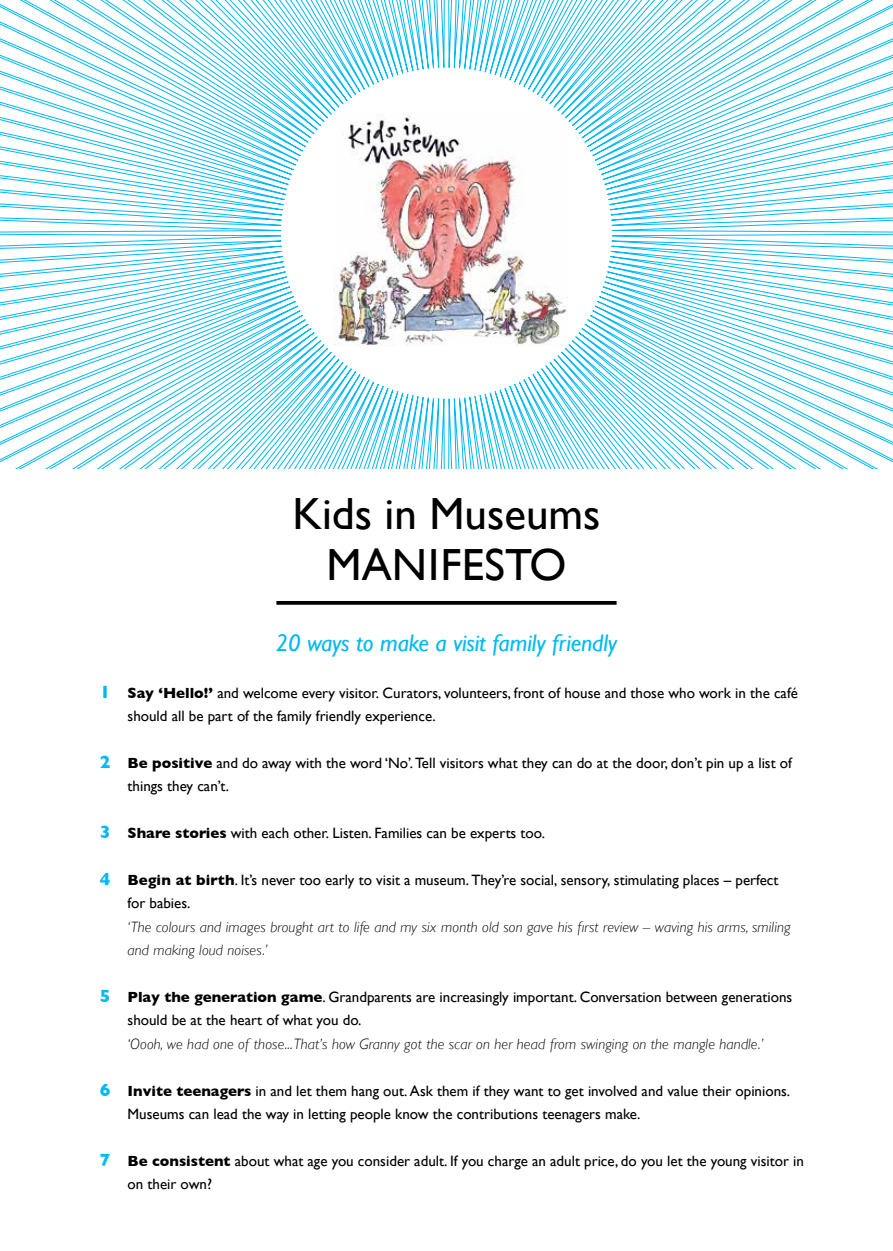
<style>
.page{position:relative;width:893px;height:1251px;background:#fff}
.page>*{position:absolute;margin:0;border:0;box-sizing:border-box;transform-origin:0 0}
.t1{font:45px/51px "Gill Sans";color:#000}
.t2{font:italic 24px "Gill Sans";letter-spacing:-.005em;color:#00b9f3}
.t3{font:700 18px "Gill Sans";color:#00b9f3}
.t4{font:15px/23.4px "Gill Sans";color:#000}
.t5{font:italic 300 15px/23.4px "Gill Sans";letter-spacing:.01em;color:#000}
.s1{font-weight:700}
</style>
<div class="page">
<hr style="left:276px;top:601px;width:341px;height:3px;background:#000">
<svg style="left:0;top:0;width:893px;height:468px"></svg>
<h1 class="t1" style="left:327px;top:487px;width:275px;text-indent:-34px">Kids in Museums manif</h1>
<h1 class="t1" style="left:462px;top:538px;width:106px">esto</h1>
<p class="t3" style="left:100px;top:681px;width:12px">1</p>
<p class="t3" style="left:100px;top:751px;width:12px">2</p>
<p class="t3" style="left:100px;top:821px;width:12px">3</p>
<p class="t3" style="left:100px;top:868px;width:12px">4</p>
<p class="t3" style="left:100px;top:985px;width:12px">5</p>
<p class="t3" style="left:100px;top:1078px;width:12px">6</p>
<p class="t3" style="left:100px;top:1148px;width:12px">7</p>
<h2 class="t2" style="left:276px;top:629px;width:343px">20 ways to make a visit family friendly</h2>
<p class="t4" style="left:128px;top:680px;width:672px"><span class="s1">Say ‘Hello!’</span> and welcome every visitor. Curators, volunteers, front of house and those who work in the café should all be part of the family friendly experience.</p>
<p class="t4" style="left:128px;top:751px;width:666px"><span class="s1">Be positive</span> and do away with the word ‘No’. Tell visitors what they can do at the door, don’t pin up a list of things they can’t.</p>
<p class="t4" style="left:128px;top:821px;width:419px"><span class="s1">Share stories</span> with each other. Listen. Families can be experts too.</p>
<p class="t4" style="left:128px;top:867px;width:652px"><span class="s1">Begin at birth</span>. It’s never too early to visit a museum. They’re social, sensory, stimulating places – perfect for babies.</p>
<p class="t5" style="left:128px;top:915px;width:664px">‘The colours and images brought art to life and my six month old son gave his first review – waving his arms, smiling and making loud noises.’</p>
<p class="t4" style="left:128px;top:984px;width:666px"><span class="s1">Play the generation game</span>. Grandparents are increasingly important. Conversation between generations should be at the heart of what you do.</p>
<p class="t5" style="left:128px;top:1031px;width:637px">‘Oooh, we had one of those... That’s how Granny got the scar on her head from swinging on the mangle handle.’</p>
<p class="t4" style="left:128px;top:1078px;width:664px"><span class="s1">Invite teenagers</span> in and let them hang out. Ask them if they want to get involved and value their opinions.<br>Museums can lead the way in letting people know the contributions teenagers make.</p>
<p class="t4" style="left:128px;top:1148px;width:678px"><span class="s1">Be consistent</span> about what age you consider adult. If you charge an adult price, do you let the young visitor in on their own?</p>
</div>
